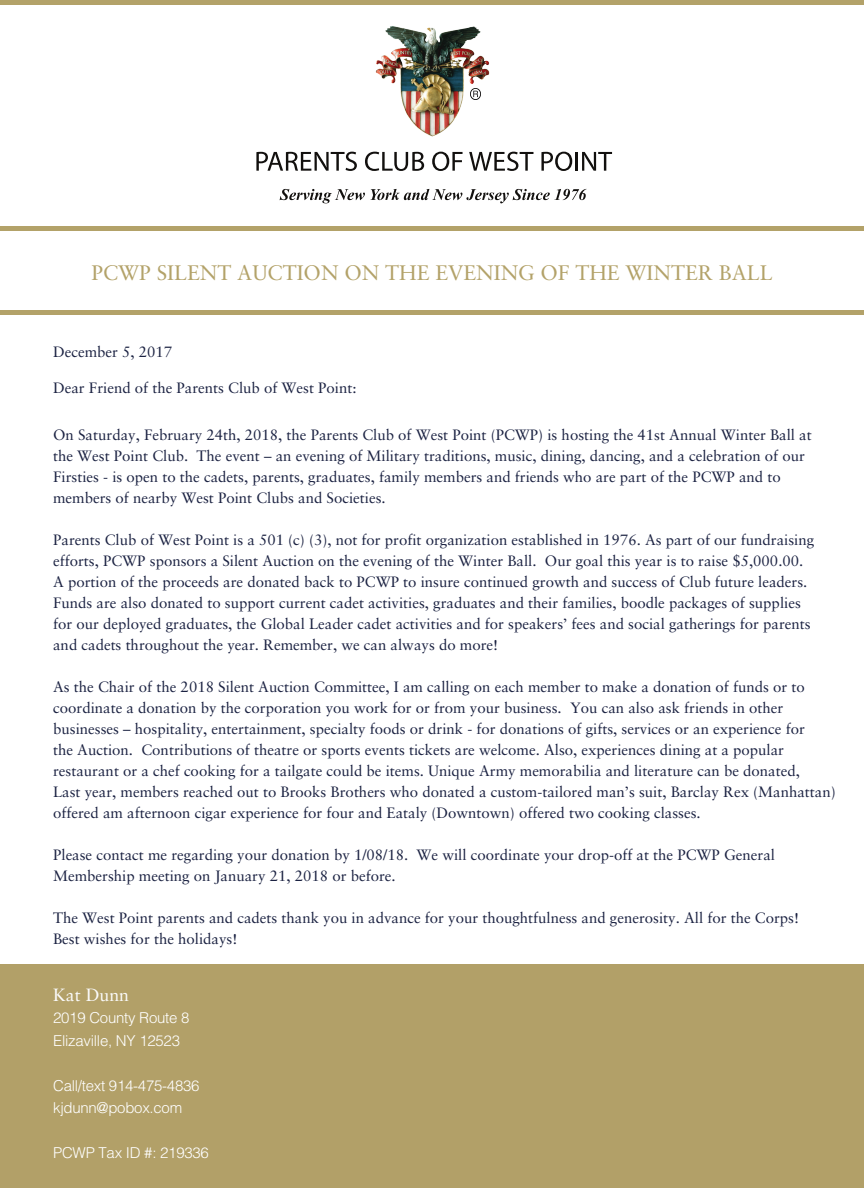
<style>
.page{position:relative;width:864px;height:1188px;background:#fff}
.page>*{position:absolute;margin:0;border:0;box-sizing:border-box;transform-origin:0 0}
.t1{font:21px "Sabon Roman SC";color:#b3a269}
.t2{font:17.7px "Sabon";color:#fbfbfb}
.t3{font:15px/21px "Sabon";color:#1b2242}
.t4{font:300 15px/22.5px "Helvetica LT Std";letter-spacing:-.015em;color:#fff}
</style>
<div class="page">
<hr style="left:0;top:0;width:864px;height:4px;background:#b3a269">
<hr style="left:0;top:226px;width:864px;height:4px;background:#b3a269">
<svg style="left:256px;top:152px;width:101px;height:19px"></svg>
<svg style="left:365px;top:152px;width:59px;height:19px"></svg>
<svg style="left:432px;top:152px;width:31px;height:19px"></svg>
<svg style="left:469px;top:152px;width:64px;height:19px"></svg>
<svg style="left:541px;top:152px;width:31px;height:19px"></svg>
<hr style="left:575px;top:152px;width:3px;height:19px;background:#12100e">
<svg style="left:582px;top:152px;width:30px;height:19px"></svg>
<img style="left:375px;top:26px;width:115px;height:111px">
<svg style="left:280px;top:189px;width:307px;height:14px"></svg>
<svg style="left:470px;top:89px;width:10px;height:10px"></svg>
<hr style="left:0;top:310px;width:864px;height:4px;background:#b3a269">
<div style="left:0;top:964px;width:864px;height:224px;background:#b2a068"></div>
<h1 class="t1" style="left:91px;top:261px;width:683px">PCWP SILENT AUCTION ON THE EVENING OF THE WINTER BALL</h1>
<p class="t3" style="left:53px;top:341px;width:121px">December 5, 2017</p>
<p class="t3" style="left:53px;top:377px;width:305px">Dear Friend of the Parents Club of West Point:</p>
<p class="t3" style="left:53px;top:424px;width:760px">On Saturday, February 24th, 2018, the Parents Club of West Point (PCWP) is hosting the 41st Annual Winter Ball at the West Point Club. The event – an evening of Military traditions, music, dining, dancing, and a celebration of our Firsties - is open to the cadets, parents, graduates, family members and friends who are part of the PCWP and to members of nearby West Point Clubs and Societies.</p>
<p class="t3" style="left:53px;top:529px;width:763px">Parents Club of West Point is a 501 (c) (3), not for profit organization established in 1976. As part of our fundraising efforts, PCWP sponsors a Silent Auction on the evening of the Winter Ball. Our goal this year is to raise $5,000.00.<br>A portion of the proceeds are donated back to PCWP to insure continued growth and success of Club future leaders.<br>Funds are also donated to support current cadet activities, graduates and their families, boodle packages of supplies for our deployed graduates, the Global Leader cadet activities and for speakers’ fees and social gatherings for parents and cadets throughout the year. Remember, we can always do more!</p>
<p class="t3" style="left:53px;top:676px;width:784px">As the Chair of the 2018 Silent Auction Committee, I am calling on each member to make a donation of funds or to coordinate a donation by the corporation you work for or from your business. You can also ask friends in other businesses – hospitality, entertainment, specialty foods or drink - for donations of gifts, services or an experience for<br>the Auction. Contributions of theatre or sports events tickets are welcome. Also, experiences dining at a popular restaurant or a chef cooking for a tailgate could be items. Unique Army memorabilia and literature can be donated,<br>Last year, members reached out to Brooks Brothers who donated a custom-tailored man’s suit, Barclay Rex (Manhattan) offered am afternoon cigar experience for four and Eataly (Downtown) offered two cooking classes.</p>
<p class="t3" style="left:53px;top:844px;width:723px">Please contact me regarding your donation by 1/08/18. We will coordinate your drop-off at the PCWP General<br>Membership meeting on January 21, 2018 or before.</p>
<p class="t3" style="left:53px;top:907px;width:747px">The West Point parents and cadets thank you in advance for your thoughtfulness and generosity. All for the Corps!<br>Best wishes for the holidays!</p>
<p class="t2" style="left:53px;top:984px;width:77px">Kat Dunn</p>
<p class="t4" style="left:53px;top:1006px;width:138px">2019 County Route 8<br>Elizaville, NY 12523</p>
<p class="t4" style="left:53px;top:1074px;width:148px">Call/text 914-475-4836 kjdunn@pobox.com</p>
<p class="t4" style="left:53px;top:1141px;width:157px">PCWP Tax ID #: 219336</p>
</div>
